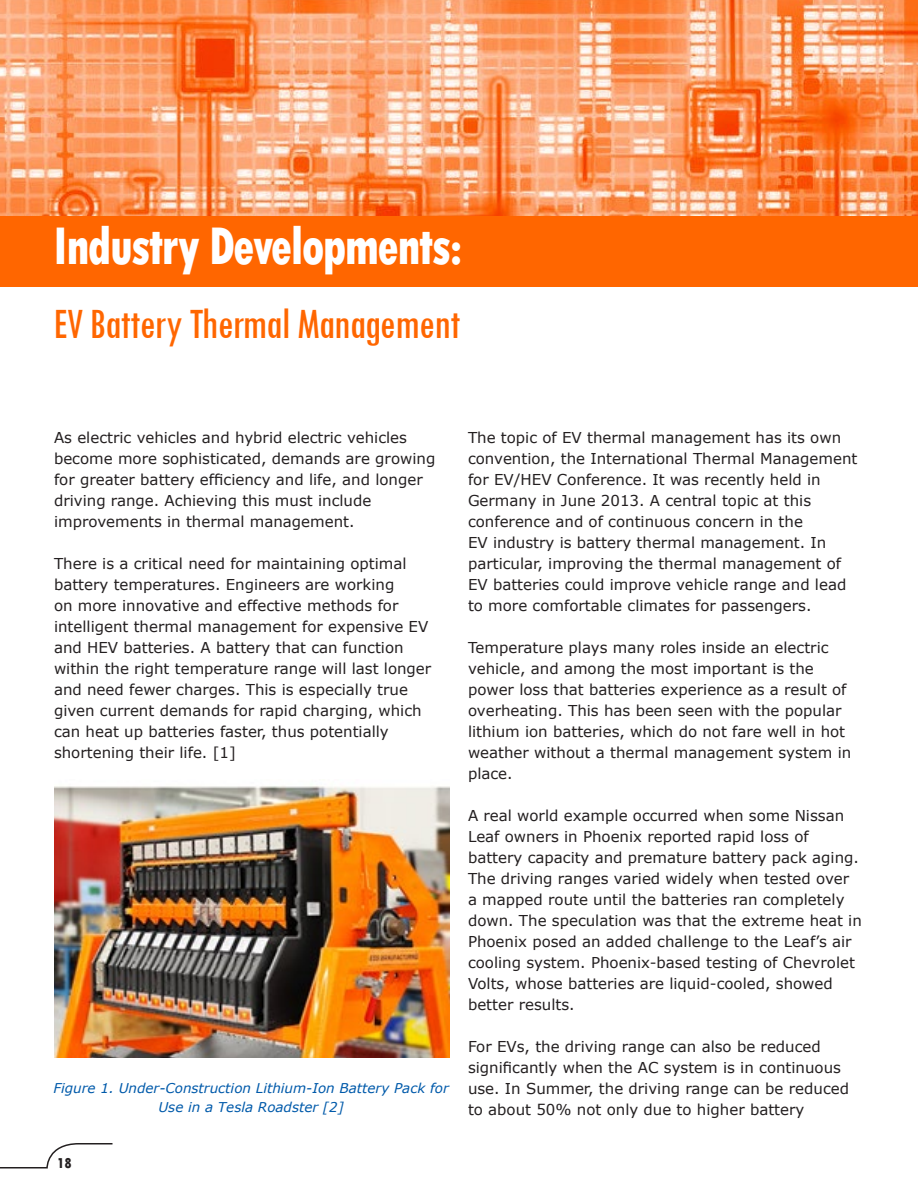
<style>
.page{position:relative;width:918px;height:1188px;background:#fff}
.page>*{position:absolute;margin:0;border:0;box-sizing:border-box;transform-origin:0 0}
.t1{font:800 condensed 55.5px "Tw Cen";letter-spacing:-.03em;color:#fff;scale:.89 1}
.t2{font:condensed 45px "Tw Cen";letter-spacing:-.02em;color:#f60}
.t3{font:15px/21px "Verdana";color:#231f20}
.t4{font:800 condensed 15px "Tw Cen";color:#231f20}
.t5{font:italic 13.5px/19.5px "Verdana";color:#015aaa;text-align:center}
</style>
<div class="page">
<svg style="left:0;top:1143px;width:113px;height:26px"></svg>
<img style="left:0;top:0;width:918px;height:216px">
<div style="left:0;top:216px;width:918px;height:70px;background:#f60"></div>
<img style="left:54px;top:786px;width:396px;height:271px">
<h1 class="t1" style="left:53px;top:213px;width:462px">Industry Developments:</h1>
<h2 class="t2" style="left:53px;top:296px;width:409px">EV Battery Thermal Management</h2>
<p class="t3" style="left:54px;top:427px;width:383px">As electric vehicles and hybrid electric vehicles become more sophisticated, demands are growing for greater battery efficiency and life, and longer driving range. Achieving this must include improvements in thermal management.</p>
<p class="t3" style="left:54px;top:553px;width:379px">There is a critical need for maintaining optimal battery temperatures. Engineers are working<br>on more innovative and effective methods for intelligent thermal management for expensive EV and HEV batteries. A battery that can function within the right temperature range will last longer and need fewer charges. This is especially true given current demands for rapid charging, which can heat up batteries faster, thus potentially shortening their life. [1]</p>
<p class="t5" style="left:53px;top:1078px;width:397px">Figure 1. Under-Construction Lithium-Ion Battery Pack for<br>Use in a Tesla Roadster [2]</p>
<p class="t4" style="left:57px;top:1154px;width:16px">18</p>
<p class="t3" style="left:468px;top:427px;width:391px">The topic of EV thermal management has its own convention, the International Thermal Management for EV/HEV Conference. It was recently held in Germany in June 2013. A central topic at this conference and of continuous concern in the<br>EV industry is battery thermal management. In particular, improving the thermal management of EV batteries could improve vehicle range and lead to more comfortable climates for passengers.</p>
<p class="t3" style="left:468px;top:637px;width:385px">Temperature plays many roles inside an electric vehicle, and among the most important is the power loss that batteries experience as a result of overheating. This has been seen with the popular lithium ion batteries, which do not fare well in hot weather without a thermal management system in place.</p>
<p class="t3" style="left:468px;top:805px;width:395px">A real world example occurred when some Nissan Leaf owners in Phoenix reported rapid loss of battery capacity and premature battery pack aging.<br>The driving ranges varied widely when tested over a mapped route until the batteries ran completely down. The speculation was that the extreme heat in Phoenix posed an added challenge to the Leaf’s air cooling system. Phoenix-based testing of Chevrolet Volts, whose batteries are liquid-cooled, showed better results.</p>
<p class="t3" style="left:468px;top:1036px;width:383px">For EVs, the driving range can also be reduced significantly when the AC system is in continuous use. In Summer, the driving range can be reduced to about 50% not only due to higher battery</p>
</div>
